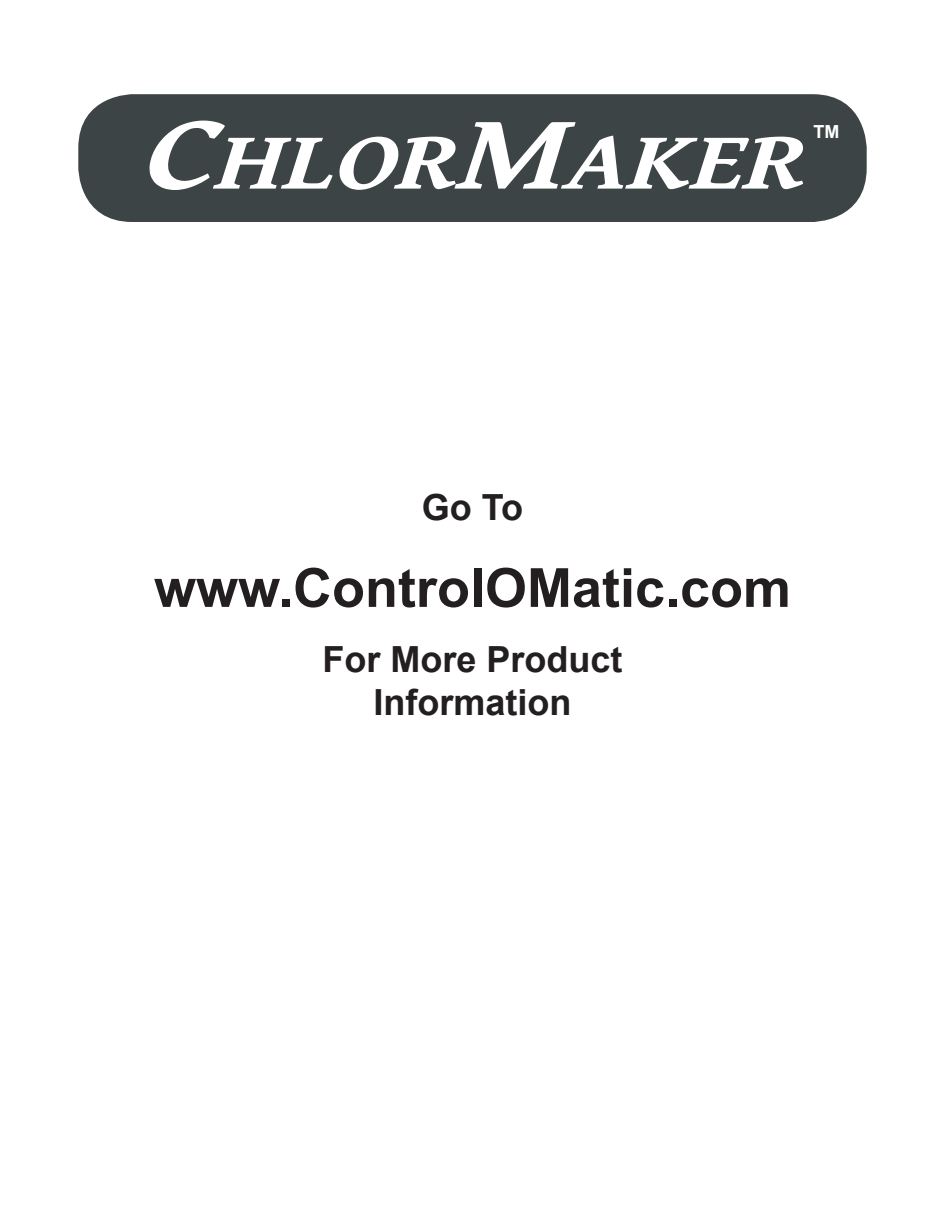
<style>
.page{position:relative;width:945px;height:1215px;background:#fff}
.page>*{position:absolute;margin:0;border:0;box-sizing:border-box;transform-origin:0 0}
.t1{font:italic 700 82.5px "Gentium Book Basic";color:#fff;scale:1.27 1}
.t2{font:700 54px "Arial";color:#231f20}
.t3{font:700 36px "Arial";color:#231f20}
.t4{font:700 18px "Arial";color:#fff}
.s1{font-size:108px}
</style>
<div class="page">
<div style="left:78px;top:94px;width:789px;height:128px;background:#3d4445;border-radius:54px"></div>
<p class="t1" style="left:143px;top:99px;width:533px"><span class="s1">C</span>HLOR<span class="s1">M</span>AKER</p>
<p class="t4" style="left:814px;top:120px;width:27px">TM</p>
<p class="t3" style="left:422px;top:484px;width:103px">Go To</p>
<p class="t2" style="left:154px;top:552px;width:639px">www.ControlOMatic.com</p>
<p class="t3" style="left:322px;top:635px;width:302px">For More Product</p>
<p class="t3" style="left:374px;top:678px;width:200px">Information</p>
</div>
